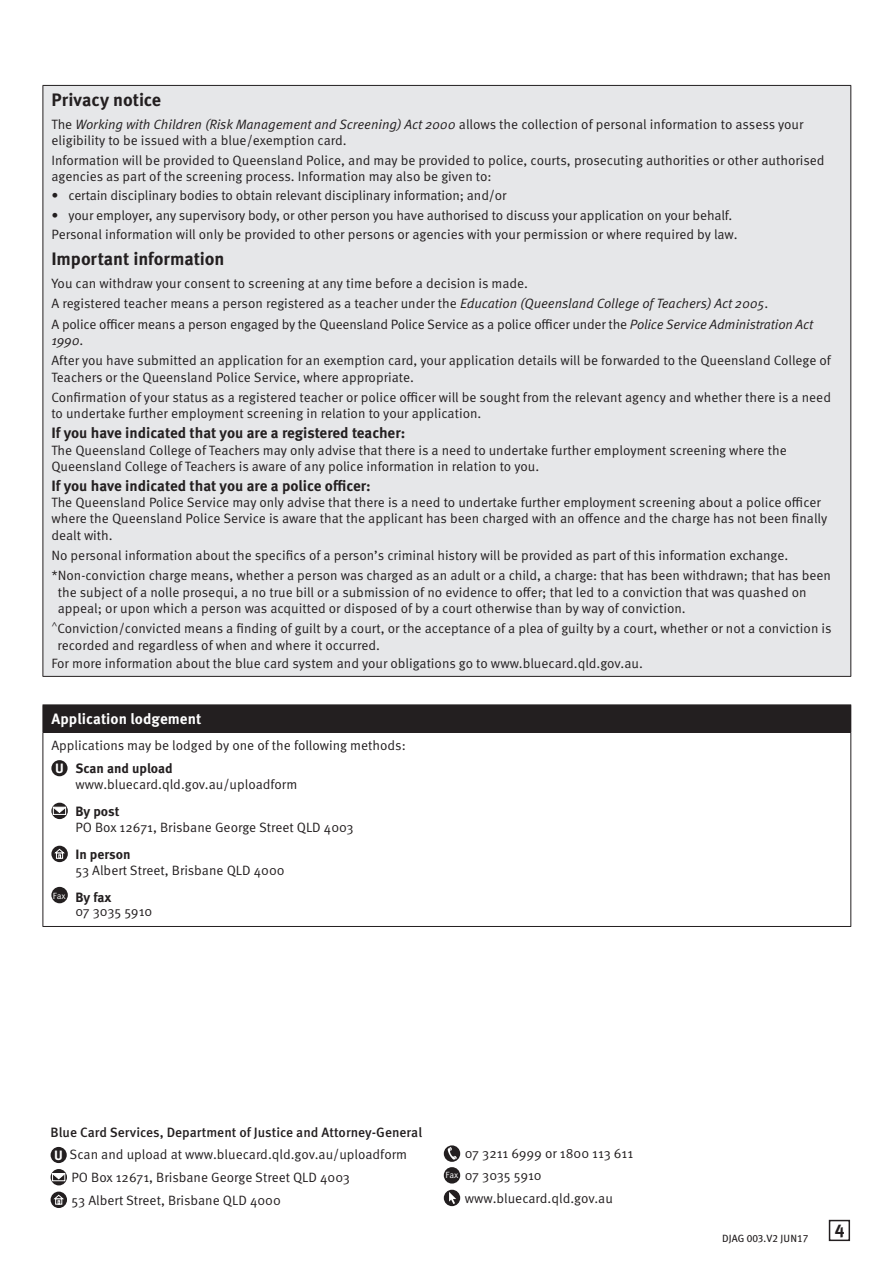
<style>
.page{position:relative;width:893px;height:1263px;background:#fff}
.page>*{position:absolute;margin:0;border:0;box-sizing:border-box;transform-origin:0 0}
.t1{font:700 18px "Meta OT";letter-spacing:-.005em;color:#231f20}
.t2{font:700 15px "Meta OT";color:#231f20}
.t3{font:700 15px "Meta OT";color:#fff}
.t4{font:13.5px/16.2px "Meta OT";color:#231f20}
.t5{font:500 13.5px "Meta OT";color:#231f20}
.t6{font:10.5px "Meta Plus Book Caps";color:#231f20}
.t7{font:9px "Meta OT";letter-spacing:-.005em;color:#fff}
.s1{font-style:italic}
.s2{font-weight:700;color:#fff}
.s3{font-weight:700}
</style>
<div class="page">
<div style="left:829px;top:1220px;width:21px;height:21px;border:2px solid #231f20"></div>
<div style="left:43px;top:85px;width:808px;height:591px;background:#e6e7e9"></div>
<hr style="left:43px;top:85px;width:808px;height:1px;background:#231f20">
<hr style="left:43px;top:86px;width:1px;height:590px;background:#231f20">
<hr style="left:850px;top:86px;width:1px;height:590px;background:#231f20">
<hr style="left:43px;top:676px;width:808px;height:1px;background:#231f20">
<div style="left:43px;top:705px;width:808px;height:27px;background:#231f20"></div>
<hr style="left:850px;top:733px;width:1px;height:193px;background:#231f20">
<hr style="left:43px;top:733px;width:1px;height:193px;background:#231f20">
<hr style="left:43px;top:926px;width:808px;height:1px;background:#231f20">
<hr style="left:43px;top:704px;width:808px;height:1px;background:#231f20">
<hr style="left:43px;top:732px;width:808px;height:1px;background:#231f20">
<div style="left:51px;top:760px;width:17px;height:16px;background:#231f20;border-radius:50%"></div>
<svg style="left:51px;top:803px;width:17px;height:16px"></svg>
<div style="left:53px;top:807px;width:13px;height:8px;border:1px solid #fff"></div>
<svg style="left:52px;top:806px;width:15px;height:7px"></svg>
<svg style="left:51px;top:846px;width:17px;height:16px"></svg>
<svg style="left:55px;top:848px;width:11px;height:11px"></svg>
<div style="left:51px;top:887px;width:17px;height:16px;background:#231f20;border-radius:50%"></div>
<div style="left:51px;top:1147px;width:16px;height:16px;background:#231f20;border-radius:50%"></div>
<svg style="left:51px;top:1169px;width:16px;height:16px"></svg>
<div style="left:52px;top:1173px;width:13px;height:8px;border:1px solid #fff"></div>
<svg style="left:51px;top:1172px;width:15px;height:8px"></svg>
<svg style="left:51px;top:1191px;width:16px;height:17px"></svg>
<svg style="left:54px;top:1194px;width:11px;height:10px"></svg>
<svg style="left:444px;top:1145px;width:16px;height:17px"></svg>
<svg style="left:448px;top:1147px;width:9px;height:12px"></svg>
<div style="left:444px;top:1167px;width:16px;height:16px;background:#231f20;border-radius:50%"></div>
<div style="left:444px;top:1190px;width:16px;height:16px;background:#231f20;border-radius:50%"></div>
<svg style="left:449px;top:1192px;width:7px;height:12px"></svg>
<h4 class="t1" style="left:51px;top:89px;width:111px">Privacy notice</h4>
<p class="t4" style="left:51px;top:116px;width:753px">The <span class="s1">Working with Children (Risk Management and Screening) Act 2000</span> allows the collection of personal information to assess your</p>
<p class="t4" style="left:51px;top:131px;width:775px;line-height:19.4px">eligibility to be issued with a blue/exemption card.<br>Information will be provided to Queensland Police, and may be provided to police, courts, prosecuting authorities or other authorised</p>
<p class="t4" style="left:51px;top:168px;width:442px">agencies as part of the screening process. Information may also be given to:</p>
<p class="t4" style="left:51px;top:188px;width:457px">• certain disciplinary bodies to obtain relevant disciplinary information; and/or</p>
<p class="t4" style="left:51px;top:205px;width:688px;line-height:19.4px">• your employer, any supervisory body, or other person you have authorised to discuss your application on your behalf.<br>Personal information will only be provided to other persons or agencies with your permission or where required by law.</p>
<h4 class="t1" style="left:51px;top:248px;width:175px">Important information</h4>
<p class="t4" style="left:51px;top:275px;width:478px">You can withdraw your consent to screening at any time before a decision is made.</p>
<p class="t4" style="left:51px;top:296px;width:718px">A registered teacher means a person registered as a teacher under the <span class="s1">Education (Queensland College of Teachers) Act 2005</span>.</p>
<p class="t4" style="left:51px;top:316px;width:763px">A police officer means a person engaged by the Queensland Police Service as a police officer under the <span class="s1">Police Service Administration Act<br>1990</span>.</p>
<p class="t4" style="left:51px;top:353px;width:781px">After you have submitted an application for an exemption card, your application details will be forwarded to the Queensland College of<br>Teachers or the Queensland Police Service, where appropriate.</p>
<p class="t4" style="left:51px;top:389px;width:781px">Confirmation of your status as a registered teacher or police officer will be sought from the relevant agency and whether there is a need to undertake further employment screening in relation to your application.</p>
<h5 class="t2" style="left:51px;top:424px;width:355px">If you have indicated that you are a registered teacher:</h5>
<p class="t4" style="left:51px;top:442px;width:737px">The Queensland College of Teachers may only advise that there is a need to undertake further employment screening where the<br>Queensland College of Teachers is aware of any police information in relation to you.</p>
<h5 class="t2" style="left:51px;top:476px;width:321px">If you have indicated that you are a police officer:</h5>
<p class="t4" style="left:51px;top:495px;width:777px">The Queensland Police Service may only advise that there is a need to undertake further employment screening about a police officer where the Queensland Police Service is aware that the applicant has been charged with an offence and the charge has not been finally dealt with.</p>
<p class="t4" style="left:51px;top:547px;width:738px">No personal information about the specifics of a person’s criminal history will be provided as part of this information exchange.</p>
<p class="t4" style="left:58px;top:568px;width:775px;text-indent:-6px">*Non-conviction charge means, whether a person was charged as an adult or a child, a charge: that has been withdrawn; that has been the subject of a nolle prosequi, a no true bill or a submission of no evidence to offer; that led to a conviction that was quashed on appeal; or upon which a person was acquitted or disposed of by a court otherwise than by way of conviction.</p>
<p class="t4" style="left:58px;top:621px;width:776px;text-indent:-6px"><sup>^</sup>Conviction/convicted means a finding of guilt by a court, or the acceptance of a plea of guilty by a court, whether or not a conviction is recorded and regardless of when and where it occurred.</p>
<p class="t4" style="left:51px;top:655px;width:593px">For more information about the blue card system and your obligations go to www.bluecard.qld.gov.au.</p>
<p class="t3" style="left:51px;top:709px;width:152px">Application lodgement</p>
<p class="t4" style="left:51px;top:734px;width:356px;line-height:22.6px">Applications may be lodged by one of the following methods:<br><span class="s2">U</span> <span class="s3">Scan and upload</span></p>
<p class="t4" style="left:75px;top:771px;width:223px;line-height:26.8px">www.bluecard.qld.gov.au/uploadform<br><span class="s3">By post</span></p>
<p class="t4" style="left:75px;top:814px;width:280px;line-height:26.8px">PO Box 12671, Brisbane George Street QLD 4003<br><span class="s3">In person</span></p>
<p class="t4" style="left:75px;top:857px;width:211px;line-height:26.8px">53 Albert Street, Brisbane QLD 4000<br><span class="s3">By fax</span></p>
<p class="t4" style="left:75px;top:903px;width:78px">07 3035 5910</p>
<p class="t7" style="left:53px;top:890px;width:14px">Fax</p>
<p class="t5" style="left:51px;top:1124px;width:373px">Blue Card Services, Department of Justice and Attorney-General</p>
<p class="t4" style="left:54px;top:1147px;width:354px"><span class="s2">U</span> Scan and upload at www.bluecard.qld.gov.au/uploadform</p>
<p class="t4" style="left:465px;top:1145px;width:170px">07 3211 6999 or 1800 113 611</p>
<p class="t4" style="left:72px;top:1169px;width:280px">PO Box 12671, Brisbane George Street QLD 4003</p>
<p class="t4" style="left:465px;top:1167px;width:78px">07 3035 5910</p>
<p class="t4" style="left:72px;top:1192px;width:211px">53 Albert Street, Brisbane QLD 4000</p>
<p class="t4" style="left:465px;top:1190px;width:150px">www.bluecard.qld.gov.au</p>
<p class="t7" style="left:446px;top:1170px;width:14px">Fax</p>
<p class="t6" style="left:722px;top:1232px;width:88px">DJAG 003.V2 JUN17</p>
<p class="t1" style="left:835px;top:1216px;width:11px">4</p>
</div>
